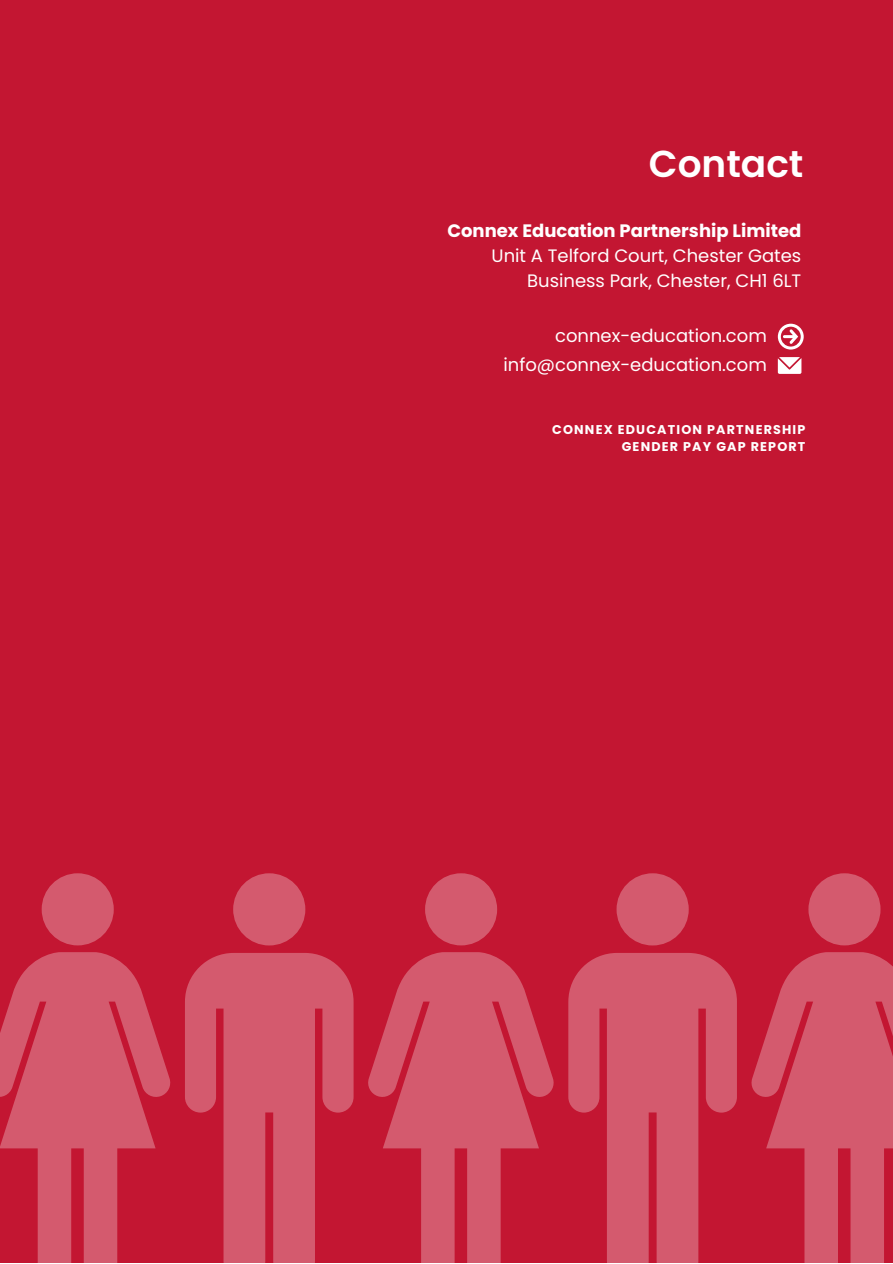
<style>
.page{position:relative;width:893px;height:1264px;background:#fff}
.page>*{position:absolute;margin:0;border:0;box-sizing:border-box;transform-origin:0 0}
.t1{font:600 37.5px "Poppins";color:#fff}
.t2{font:18px/29px "Poppins";color:#fff;text-align:right}
.t3{font:700 18px "Poppins";color:#fff}
.t4{font:700 12.75px/17px "Poppins";letter-spacing:.09em;color:#fff;text-align:right}
</style>
<div class="page">
<div style="left:0;top:0;width:892px;height:1262px;background:#c31632"></div>
<svg style="left:777px;top:324px;width:26px;height:25px"></svg>
<svg style="left:777px;top:357px;width:24px;height:17px"></svg>
<div style="left:42px;top:873px;width:72px;height:72px;background:#d45a6e;border-radius:50%"></div>
<svg style="left:0;top:952px;width:170px;height:310px;fill:#d45a6e"></svg>
<div style="left:233px;top:873px;width:72px;height:72px;background:#d45a6e;border-radius:50%"></div>
<svg style="left:185px;top:953px;width:168px;height:309px;fill:#d45a6e"></svg>
<div style="left:425px;top:873px;width:72px;height:72px;background:#d45a6e;border-radius:50%"></div>
<svg style="left:368px;top:952px;width:185px;height:310px;fill:#d45a6e"></svg>
<div style="left:616px;top:873px;width:72px;height:72px;background:#d45a6e;border-radius:50%"></div>
<svg style="left:568px;top:953px;width:169px;height:309px;fill:#d45a6e"></svg>
<div style="left:808px;top:873px;width:72px;height:72px;background:#d45a6e;border-radius:50%"></div>
<svg style="left:751px;top:952px;width:141px;height:310px"></svg>
<h1 class="t1" style="left:648px;top:138px;width:156px">Contact</h1>
<p class="t3" style="left:447px;top:218px;width:355px">Connex Education Partnership Limited</p>
<p class="t2" style="left:491px;top:243px;width:311px;line-height:24.8px">Unit A Telford Court, Chester Gates<br>Business Park, Chester, CH1 6LT</p>
<p class="t2" style="left:503px;top:321px;width:265px">connex-education.com info@connex-education.com</p>
<p class="t4" style="left:552px;top:421px;width:255px">CONNEX EDUCATION PARTNERSHIP<br>GENDER PAY GAP REPORT</p>
</div>
